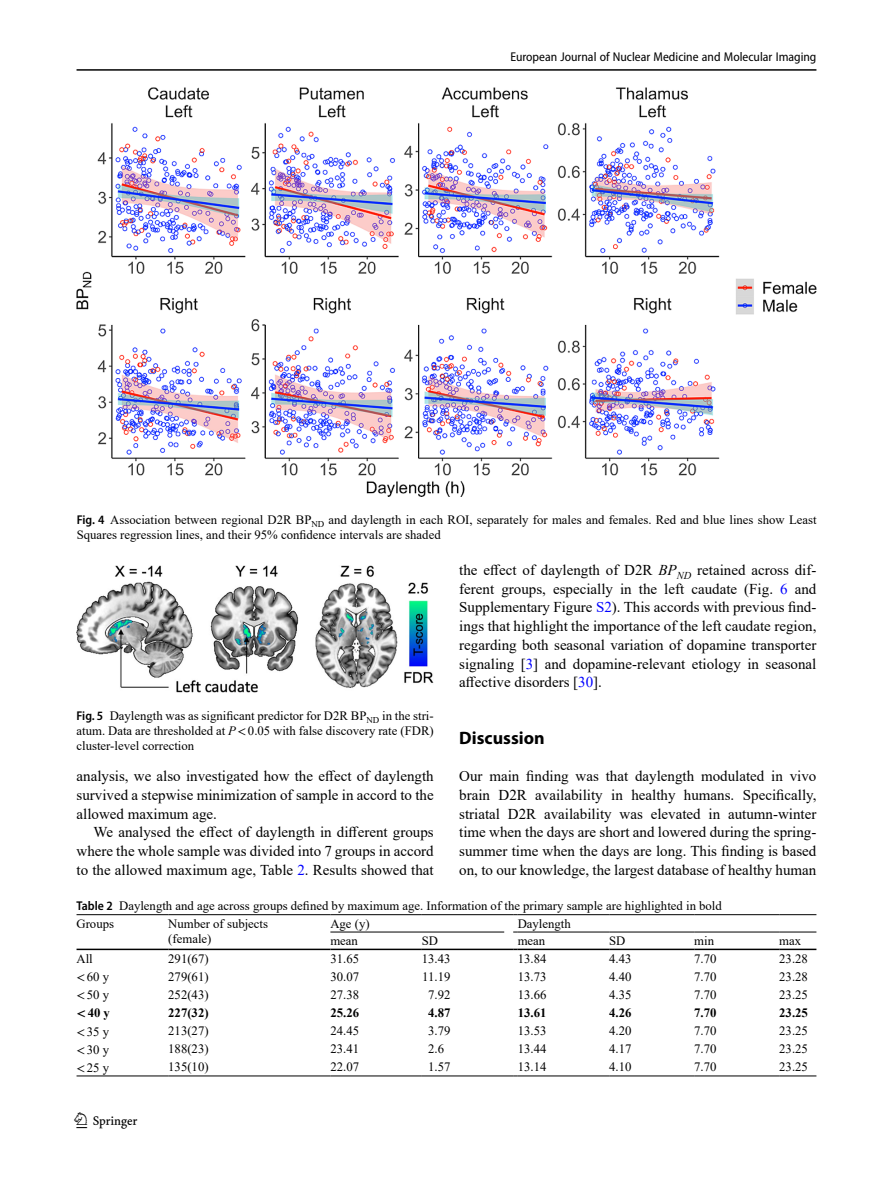
<style>
.page{position:relative;width:893px;height:1187px;background:#fff}
.page>*{position:absolute;margin:0;border:0;box-sizing:border-box;transform-origin:0 0}
.t1{font:22.5px "Springnew";color:#000}
.Head_1{font:700 18px "Myriad Pro";color:#000}
.Body_Text_Indent{font:15px/18.8px "Times New Roman";color:#000;text-align:justify}
.Body_Text{font:15px/18.8px "Times New Roman";color:#000;text-align:justify}
.Figure_Caption{font:12.75px/15px "Times New Roman";color:#000;text-align:justify}
.Table_Body{font:12.75px "Times New Roman";color:#000}
.Table_Caption{font:12.75px "Times New Roman";color:#000}
.Table_Head{font:12.75px "Times New Roman";color:#000}
.t2{font:semi-condensed 12.75px "Myriad Pro";color:#000}
.Table_Body-2{font:700 12.75px "Times New Roman";color:#000}
.Table_Head_Bridge_Ru{font:12.75px "Times New Roman";color:#000}
.s1{font-family:"Myriad Pro";font-weight:600;font-stretch:semi-condensed}
.s2{font-style:italic}
.s3{color:#00f}
.s4{font-family:"STIX"}
</style>
<div class="page">
<hr style="left:77px;top:69px;width:739px;height:2px;background:#000">
<hr style="left:77px;top:948px;width:91px;height:2px;background:#000">
<hr style="left:168px;top:948px;width:162px;height:2px;background:#000">
<hr style="left:168px;top:914px;width:162px;height:1px;background:#000">
<hr style="left:330px;top:948px;width:92px;height:2px;background:#000">
<hr style="left:422px;top:948px;width:91px;height:2px;background:#000">
<hr style="left:518px;top:948px;width:91px;height:2px;background:#000">
<hr style="left:609px;top:948px;width:85px;height:2px;background:#000">
<hr style="left:694px;top:948px;width:85px;height:2px;background:#000">
<hr style="left:779px;top:948px;width:37px;height:2px;background:#000">
<hr style="left:77px;top:1075px;width:91px;height:1px;background:#000">
<hr style="left:168px;top:1075px;width:162px;height:1px;background:#000">
<hr style="left:330px;top:1075px;width:92px;height:1px;background:#000">
<hr style="left:422px;top:1075px;width:91px;height:1px;background:#000">
<hr style="left:518px;top:1075px;width:91px;height:1px;background:#000">
<hr style="left:609px;top:1075px;width:85px;height:1px;background:#000">
<hr style="left:694px;top:1075px;width:85px;height:1px;background:#000">
<hr style="left:779px;top:1075px;width:37px;height:1px;background:#000">
<hr style="left:77px;top:914px;width:91px;height:1px;background:#000">
<hr style="left:518px;top:914px;width:91px;height:1px;background:#000">
<hr style="left:609px;top:914px;width:85px;height:1px;background:#000">
<hr style="left:694px;top:914px;width:85px;height:1px;background:#000">
<hr style="left:779px;top:914px;width:37px;height:1px;background:#000">
<hr style="left:518px;top:931px;width:91px;height:1px;background:#000">
<hr style="left:609px;top:931px;width:85px;height:1px;background:#000">
<hr style="left:694px;top:931px;width:85px;height:1px;background:#000">
<hr style="left:779px;top:931px;width:37px;height:1px;background:#000">
<hr style="left:330px;top:914px;width:92px;height:1px;background:#000">
<hr style="left:422px;top:914px;width:91px;height:1px;background:#000">
<hr style="left:330px;top:931px;width:174px;height:1px;background:#000">
<img style="left:77px;top:566px;width:356px;height:126px">
<img style="left:77px;top:87px;width:740px;height:409px">
<p class="t2" style="left:510px;top:49px;width:308px">European Journal of Nuclear Medicine and Molecular Imaging</p>
<p class="Figure_Caption" style="left:77px;top:512px;width:741px"><span class="s1">Fig. 4</span> Association between regional D2R BP<sub>ND</sub> and daylength in each ROI, separately for males and females. Red and blue lines show Least<br>Squares regression lines, and their 95% confidence intervals are shaded</p>
<p class="Body_Text_Indent" style="left:459px;top:560px;width:359px">the effect of daylength of D2R <span class="s2">BP</span><sub>ND</sub> retained across dif&shy;ferent groups, especially in the left caudate (Fig. <span class="s3">6</span> and Supplementary Figure <span class="s3">S2</span>). This accords with previous find&shy;ings that highlight the importance of the left caudate region, regarding both seasonal variation of dopamine transporter signaling [<span class="s3">3</span>] and dopamine-relevant etiology in seasonal affective disorders [<span class="s3">30</span>].</p>
<p class="Figure_Caption" style="left:77px;top:707px;width:359px"><span class="s1">Fig. 5</span> Daylength was as significant predictor for D2R BP<sub>ND</sub> in the stri&shy;atum. Data are thresholded at <span class="s2">P</span><span class="s4">&lt;</span>0.05 with false discovery rate (FDR) cluster-level correction</p>
<p class="Head_1" style="left:459px;top:725px;width:87px">Discussion</p>
<p class="Body_Text" style="left:459px;top:766px;width:359px">Our main finding was that daylength modulated in vivo brain D2R availability in healthy humans. Specifically, striatal D2R availability was elevated in autumn-winter time when the days are short and lowered during the spring&shy;summer time when the days are long. This finding is based on, to our knowledge, the largest database of healthy human</p>
<p class="Body_Text" style="left:77px;top:766px;width:359px">analysis, we also investigated how the effect of daylength survived a stepwise minimization of sample in accord to the allowed maximum age.</p>
<p class="Body_Text_Indent" style="left:77px;top:822px;width:359px;text-indent:17px">We analysed the effect of daylength in different groups where the whole sample was divided into 7 groups in accord to the allowed maximum age, Table <span class="s3">2</span>. Results showed that</p>
<p class="Table_Caption" style="left:77px;top:897px;width:647px"><span class="s1">Table 2</span> Daylength and age across groups defined by maximum age. Information of the primary sample are highlighted in bold</p>
<p class="Table_Head" style="left:77px;top:914px;width:39px">Groups</p>
<p class="Table_Head" style="left:168px;top:914px;width:101px">Number of subjects</p>
<p class="Table_Head" style="left:168px;top:929px;width:45px">(female)</p>
<p class="Table_Head_Bridge_Ru" style="left:330px;top:914px;width:41px">Age (y)</p>
<p class="Table_Head" style="left:518px;top:914px;width:55px">Daylength</p>
<p class="Table_Head" style="left:330px;top:931px;width:29px">mean</p>
<p class="Table_Head" style="left:422px;top:931px;width:18px">SD</p>
<p class="Table_Head" style="left:518px;top:931px;width:29px">mean</p>
<p class="Table_Head" style="left:609px;top:931px;width:18px">SD</p>
<p class="Table_Head" style="left:694px;top:931px;width:21px">min</p>
<p class="Table_Head" style="left:779px;top:931px;width:23px">max</p>
<p class="Table_Body" style="left:77px;top:949px;width:18px">All</p>
<p class="Table_Body" style="left:168px;top:949px;width:42px">291(67)</p>
<p class="Table_Body" style="left:330px;top:949px;width:30px">31.65</p>
<p class="Table_Body" style="left:422px;top:949px;width:30px">13.43</p>
<p class="Table_Body" style="left:518px;top:949px;width:30px">13.84</p>
<p class="Table_Body" style="left:609px;top:949px;width:24px">4.43</p>
<p class="Table_Body" style="left:694px;top:949px;width:24px">7.70</p>
<p class="Table_Body" style="left:779px;top:949px;width:30px">23.28</p>
<p class="Table_Body" style="left:77px;top:967px;width:34px"><span class="s4">&lt;</span>60 y</p>
<p class="Table_Body" style="left:168px;top:967px;width:42px">279(61)</p>
<p class="Table_Body" style="left:330px;top:967px;width:30px">30.07</p>
<p class="Table_Body" style="left:422px;top:967px;width:30px">11.19</p>
<p class="Table_Body" style="left:518px;top:967px;width:30px">13.73</p>
<p class="Table_Body" style="left:609px;top:967px;width:24px">4.40</p>
<p class="Table_Body" style="left:694px;top:967px;width:24px">7.70</p>
<p class="Table_Body" style="left:779px;top:967px;width:30px">23.28</p>
<p class="Table_Body" style="left:77px;top:986px;width:34px"><span class="s4">&lt;</span>50 y</p>
<p class="Table_Body" style="left:168px;top:985px;width:42px">252(43)</p>
<p class="Table_Body" style="left:330px;top:985px;width:30px">27.38</p>
<p class="Table_Body" style="left:428px;top:985px;width:24px">7.92</p>
<p class="Table_Body" style="left:518px;top:985px;width:30px">13.66</p>
<p class="Table_Body" style="left:609px;top:985px;width:24px">4.35</p>
<p class="Table_Body" style="left:694px;top:985px;width:24px">7.70</p>
<p class="Table_Body" style="left:779px;top:985px;width:30px">23.25</p>
<p class="Table_Body-2" style="left:77px;top:1003px;width:35px"><span class="s4">&lt;</span>40 y</p>
<p class="Table_Body-2" style="left:168px;top:1003px;width:42px">227(32)</p>
<p class="Table_Body-2" style="left:330px;top:1003px;width:30px">25.26</p>
<p class="Table_Body-2" style="left:428px;top:1003px;width:24px">4.87</p>
<p class="Table_Body-2" style="left:518px;top:1003px;width:30px">13.61</p>
<p class="Table_Body-2" style="left:609px;top:1003px;width:24px">4.26</p>
<p class="Table_Body-2" style="left:694px;top:1003px;width:24px">7.70</p>
<p class="Table_Body-2" style="left:779px;top:1003px;width:30px">23.25</p>
<p class="Table_Body" style="left:77px;top:1022px;width:34px"><span class="s4">&lt;</span>35 y</p>
<p class="Table_Body" style="left:168px;top:1021px;width:42px">213(27)</p>
<p class="Table_Body" style="left:330px;top:1021px;width:30px">24.45</p>
<p class="Table_Body" style="left:428px;top:1021px;width:24px">3.79</p>
<p class="Table_Body" style="left:518px;top:1021px;width:30px">13.53</p>
<p class="Table_Body" style="left:609px;top:1021px;width:24px">4.20</p>
<p class="Table_Body" style="left:694px;top:1021px;width:24px">7.70</p>
<p class="Table_Body" style="left:779px;top:1021px;width:30px">23.25</p>
<p class="Table_Body" style="left:77px;top:1040px;width:34px"><span class="s4">&lt;</span>30 y</p>
<p class="Table_Body" style="left:168px;top:1039px;width:42px">188(23)</p>
<p class="Table_Body" style="left:330px;top:1039px;width:30px">23.41</p>
<p class="Table_Body" style="left:428px;top:1039px;width:17px">2.6</p>
<p class="Table_Body" style="left:518px;top:1039px;width:30px">13.44</p>
<p class="Table_Body" style="left:609px;top:1039px;width:24px">4.17</p>
<p class="Table_Body" style="left:694px;top:1039px;width:24px">7.70</p>
<p class="Table_Body" style="left:779px;top:1039px;width:30px">23.25</p>
<p class="Table_Body" style="left:77px;top:1058px;width:34px"><span class="s4">&lt;</span>25 y</p>
<p class="Table_Body" style="left:168px;top:1057px;width:42px">135(10)</p>
<p class="Table_Body" style="left:330px;top:1057px;width:30px">22.07</p>
<p class="Table_Body" style="left:428px;top:1057px;width:24px">1.57</p>
<p class="Table_Body" style="left:518px;top:1057px;width:30px">13.14</p>
<p class="Table_Body" style="left:609px;top:1057px;width:24px">4.10</p>
<p class="Table_Body" style="left:694px;top:1057px;width:24px">7.70</p>
<p class="Table_Body" style="left:779px;top:1057px;width:30px">23.25</p>
<h1 class="t1" style="left:77px;top:1107px;width:63px">1 3</h1>
</div>
